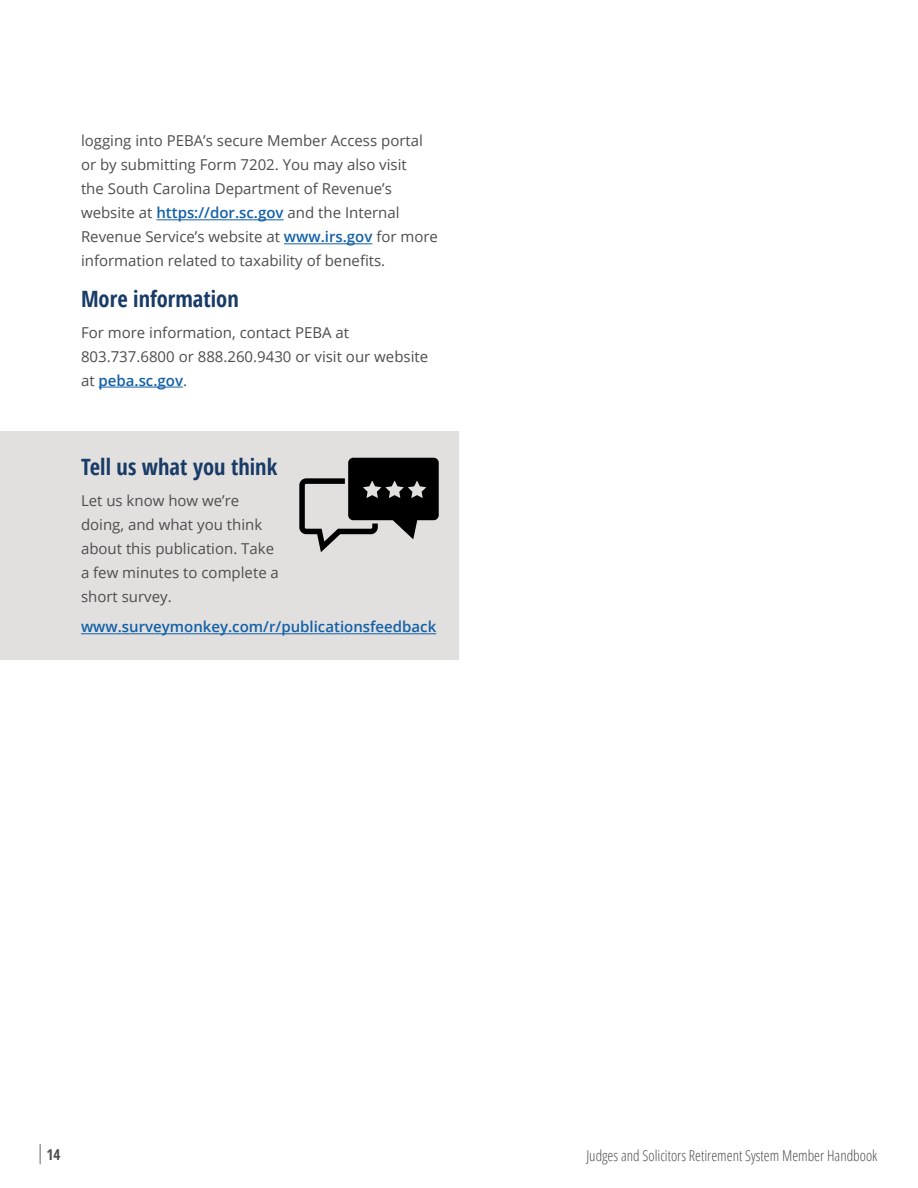
<style>
.page{position:relative;width:918px;height:1188px;background:#fff}
.page>*{position:absolute;margin:0;border:0;box-sizing:border-box;transform-origin:0 0}
.t1{font:700 condensed 22.5px "Open Sans";color:#183b67}
.t2{font:15px/24px "Open Sans";color:#4d4d4f}
.t3{font:300 condensed 15px "Open Sans";color:#4d4d4f}
.t4{font:600 15px "Open Sans";color:#1260a8}
.t5{font:700 condensed 15px "Open Sans";color:#4d4d4f}
.s1{font-weight:600;color:#1260a8}
</style>
<div class="page">
<svg style="left:40px;top:1144px;width:1px;height:20px"></svg>
<hr style="left:156px;top:220px;width:128px;height:1px;background:#1260a8">
<hr style="left:284px;top:244px;width:88px;height:1px;background:#1260a8">
<hr style="left:99px;top:387px;width:84px;height:1px;background:#1260a8">
<div style="left:0;top:431px;width:459px;height:228px;background:#e2e0de"></div>
<hr style="left:81px;top:634px;width:355px;height:1px;background:#1260a8">
<svg style="left:299px;top:458px;width:140px;height:94px"></svg>
<p class="t2" style="left:81px;top:129px;width:359px">logging into PEBA’s secure Member Access portal or by submitting Form 7202. You may also visit<br>the South Carolina Department of Revenue’s website at <span class="s1">https://dor.sc.gov</span> and the Internal Revenue Service’s website at <span class="s1">www.irs.gov</span> for more information related to taxability of benefits.</p>
<h1 class="t1" style="left:81px;top:283px;width:159px">More information</h1>
<p class="t2" style="left:81px;top:320px;width:349px">For more information, contact PEBA at<br>803.737.6800 or 888.260.9430 or visit our website at <span class="s1">peba.sc.gov</span>.</p>
<h1 class="t1" style="left:81px;top:451px;width:198px">Tell us what you think</h1>
<p class="t2" style="left:81px;top:488px;width:199px">Let us know how we’re doing, and what you think about this publication. Take a few minutes to complete a short survey.</p>
<p class="t4" style="left:81px;top:617px;width:357px">www.surveymonkey.com/r/publicationsfeedback</p>
<p class="t5" style="left:46px;top:1144px;width:15px">14</p>
<p class="t3" style="left:586px;top:1145px;width:293px">Judges and Solicitors Retirement System Member Handbook</p>
</div>
